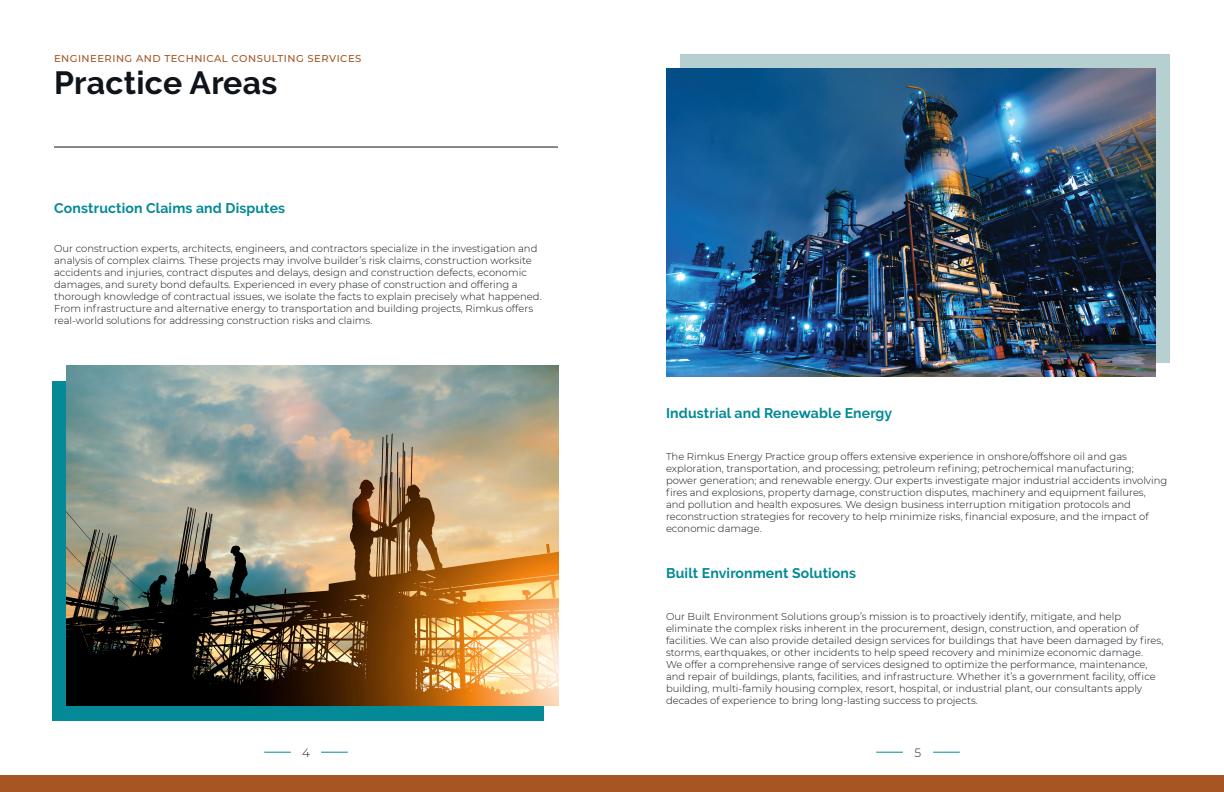
<style>
.page{position:relative;width:1224px;height:792px;background:#fff}
.page>*{position:absolute;margin:0;border:0;box-sizing:border-box;transform-origin:0 0}
.t1{font:700 32px "Raleway";letter-spacing:.01em;color:#0e1419}
.t2{font:700 14px "Raleway";letter-spacing:.01em;color:#038a96}
.t3{font:300 12px "Montserrat";color:#231f20}
.t4{font:300 10px/12px "Montserrat";color:#0e1419}
.t5{font:500 10px "Montserrat";letter-spacing:.05em;color:#a65523}
</style>
<div class="page">
<div style="left:681px;top:54px;width:489px;height:309px;background:#b6cfd0"></div>
<img style="left:666px;top:69px;width:489px;height:308px">
<svg style="left:933px;top:752px;width:27px;height:1px"></svg>
<svg style="left:876px;top:752px;width:27px;height:1px"></svg>
<svg style="left:321px;top:752px;width:27px;height:1px"></svg>
<svg style="left:264px;top:752px;width:27px;height:1px"></svg>
<div style="left:52px;top:381px;width:491px;height:339px;background:#038a96"></div>
<img style="left:67px;top:366px;width:491px;height:339px">
<div style="left:0;top:776px;width:1224px;height:16px;background:#a65523"></div>
<hr style="left:54px;top:147px;width:504px;height:1px;background:#0e1419">
<p class="t5" style="left:54px;top:52px;width:309px">ENGINEERING AND TECHNICAL CONSULTING SERVICES</p>
<h1 class="t1" style="left:54px;top:65px;width:225px">Practice Areas</h1>
<h2 class="t2" style="left:54px;top:200px;width:232px">Construction Claims and Disputes</h2>
<p class="t4" style="left:54px;top:242px;width:489px">Our construction experts, architects, engineers, and contractors specialize in the investigation and analysis of complex claims. These projects may involve builder’s risk claims, construction worksite accidents and injuries, contract disputes and delays, design and construction defects, economic damages, and surety bond defaults. Experienced in every phase of construction and offering a thorough knowledge of contractual issues, we isolate the facts to explain precisely what happened.<br>From infrastructure and alternative energy to transportation and building projects, Rimkus offers real-world solutions for addressing construction risks and claims.</p>
<h2 class="t2" style="left:666px;top:405px;width:228px">Industrial and Renewable Energy</h2>
<p class="t4" style="left:666px;top:450px;width:503px">The Rimkus Energy Practice group offers extensive experience in onshore/offshore oil and gas exploration, transportation, and processing; petroleum refining; petrochemical manufacturing; power generation; and renewable energy. Our experts investigate major industrial accidents involving fires and explosions, property damage, construction disputes, machinery and equipment failures, and pollution and health exposures. We design business interruption mitigation protocols and reconstruction strategies for recovery to help minimize risks, financial exposure, and the impact of economic damage.</p>
<h2 class="t2" style="left:666px;top:565px;width:191px">Built Environment Solutions</h2>
<p class="t4" style="left:666px;top:610px;width:499px">Our Built Environment Solutions group’s mission is to proactively identify, mitigate, and help eliminate the complex risks inherent in the procurement, design, construction, and operation of facilities. We can also provide detailed design services for buildings that have been damaged by fires, storms, earthquakes, or other incidents to help speed recovery and minimize economic damage.<br>We offer a comprehensive range of services designed to optimize the performance, maintenance, and repair of buildings, plants, facilities, and infrastructure. Whether it’s a government facility, office building, multi-family housing complex, resort, hospital, or industrial plant, our consultants apply decades of experience to bring long-lasting success to projects.</p>
<p class="t3" style="left:302px;top:744px;width:9px">4</p>
<p class="t3" style="left:915px;top:744px;width:8px">5</p>
</div>
